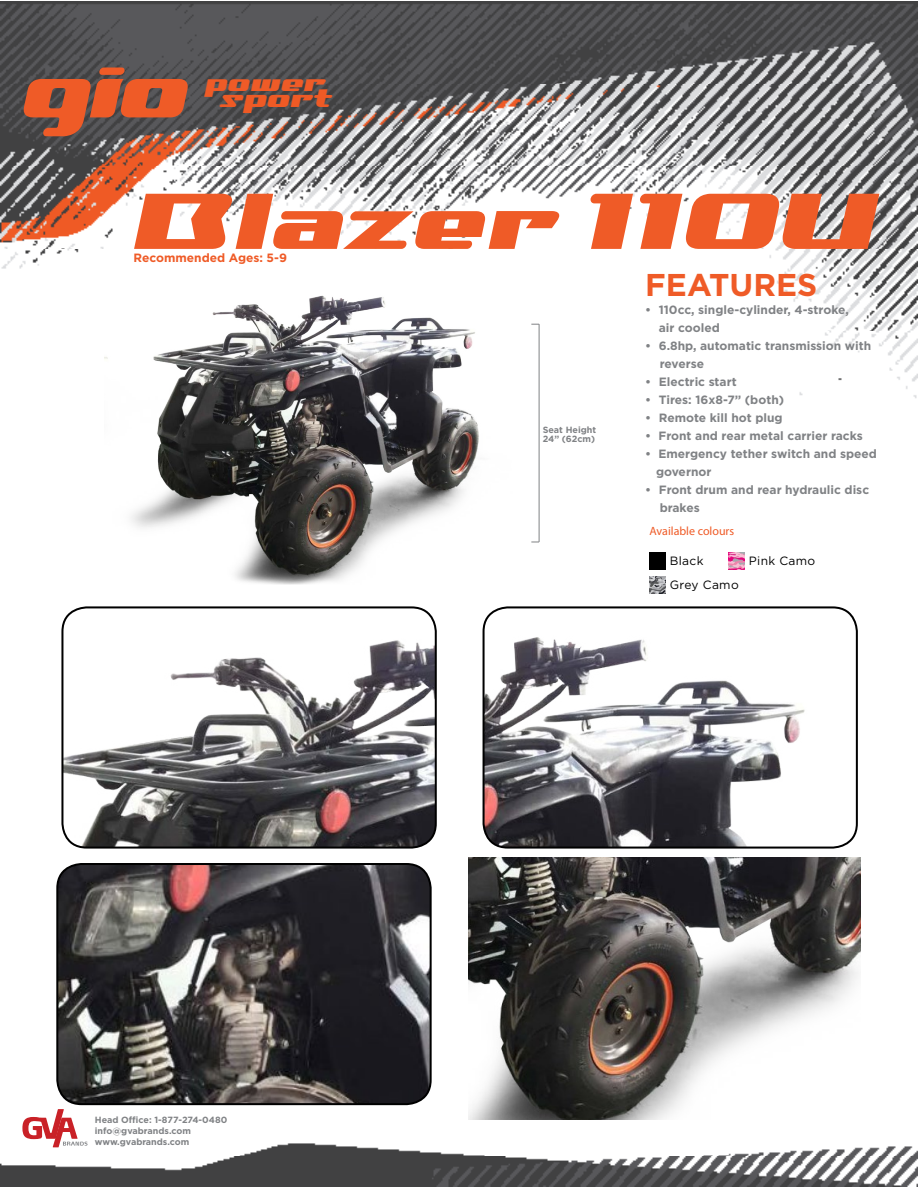
<style>
.page{position:relative;width:918px;height:1188px;background:#fff}
.page>*{position:absolute;margin:0;border:0;box-sizing:border-box;transform-origin:0 0}
.t1{font:87px "Nationalyze ALP";color:#ef5b27}
.t2{font:700 31.5px "Gotham";color:#ef5b27}
.t3{font:27.6px "Nationalyze ALP";color:#ef5a25}
.t4{font:26.85px "Nationalyze ALP";color:#ef5b27}
.t5{font:700 12px/18px "Gotham";color:#808285}
.t6{font:12px "Gotham";letter-spacing:.025em;color:#000}
.t7{font:700 12px "Gotham";color:#ef5b27}
.t8{font:12px "Myriad Pro";color:#ef5b27}
.t9{font:700 9px/10.8px "Gotham";color:#808285}
</style>
<div class="page">
<img style="left:0;top:2px;width:918px;height:1185px">
<svg style="left:24px;top:68px;width:164px;height:68px;background:#a1543b"></svg>
<svg style="left:22px;top:1109px;width:66px;height:38px"></svg>
<hr style="left:539px;top:324px;width:1px;height:218px;background:#808285">
<img style="left:484px;top:622px;width:373px;height:226px">
<div style="left:483px;top:606px;width:375px;height:243px;border:2px solid #000;border-radius:24px"></div>
<img style="left:62px;top:626px;width:374px;height:222px">
<div style="left:61px;top:606px;width:376px;height:243px;border:2px solid #000;border-radius:24px"></div>
<img style="left:468px;top:858px;width:392px;height:261px">
<img style="left:57px;top:864px;width:374px;height:240px">
<div style="left:56px;top:863px;width:376px;height:242px;border:2px solid #000;border-radius:24px"></div>
<img style="left:728px;top:552px;width:17px;height:17px">
<div style="left:649px;top:553px;width:17px;height:17px;background:#000"></div>
<img style="left:649px;top:577px;width:17px;height:17px">
<img style="left:105px;top:288px;width:429px;height:304px">
<h3 class="t4" style="left:206px;top:65px;width:123px">power</h3>
<h3 class="t3" style="left:220px;top:81px;width:115px">sport</h3>
<h1 class="t1" style="left:134px;top:167px;width:750px">Blazer 110U</h1>
<p class="t7" style="left:134px;top:250px;width:155px">Recommended Ages: 5-9</p>
<p class="t9" style="left:95px;top:1115px;width:134px">Head Office: 1-877-274-0480 info@gvabrands.com www.gvabrands.com</p>
<p class="t9" style="left:543px;top:425px;width:55px;line-height:9px">Seat Height<br>24” (62cm)</p>
<h2 class="t2" style="left:645px;top:264px;width:174px">FEATURES</h2>
<p class="t5" style="left:659px;top:300px;width:192px;text-indent:-14px">• 110cc, single-cylinder, 4-stroke, air cooled</p>
<p class="t5" style="left:660px;top:336px;width:213px;text-indent:-14px">• 6.8hp, automatic transmission with reverse</p>
<p class="t5" style="left:645px;top:372px;width:93px">• Electric start</p>
<p class="t5" style="left:645px;top:390px;width:140px">• Tires: 16x8-7” (both)</p>
<p class="t5" style="left:645px;top:408px;width:139px">• Remote kill hot plug</p>
<p class="t5" style="left:645px;top:426px;width:219px">• Front and rear metal carrier racks</p>
<p class="t5" style="left:656px;top:444px;width:222px;text-indent:-11px">• Emergency tether switch and speed governor</p>
<p class="t5" style="left:660px;top:480px;width:211px;text-indent:-14px">• Front drum and rear hydraulic disc brakes</p>
<p class="t8" style="left:649px;top:524px;width:86px">Available colours</p>
<p class="t6" style="left:670px;top:553px;width:35px">Black</p>
<p class="t6" style="left:749px;top:553px;width:68px">Pink Camo</p>
<p class="t6" style="left:670px;top:577px;width:70px">Grey Camo</p>
</div>
